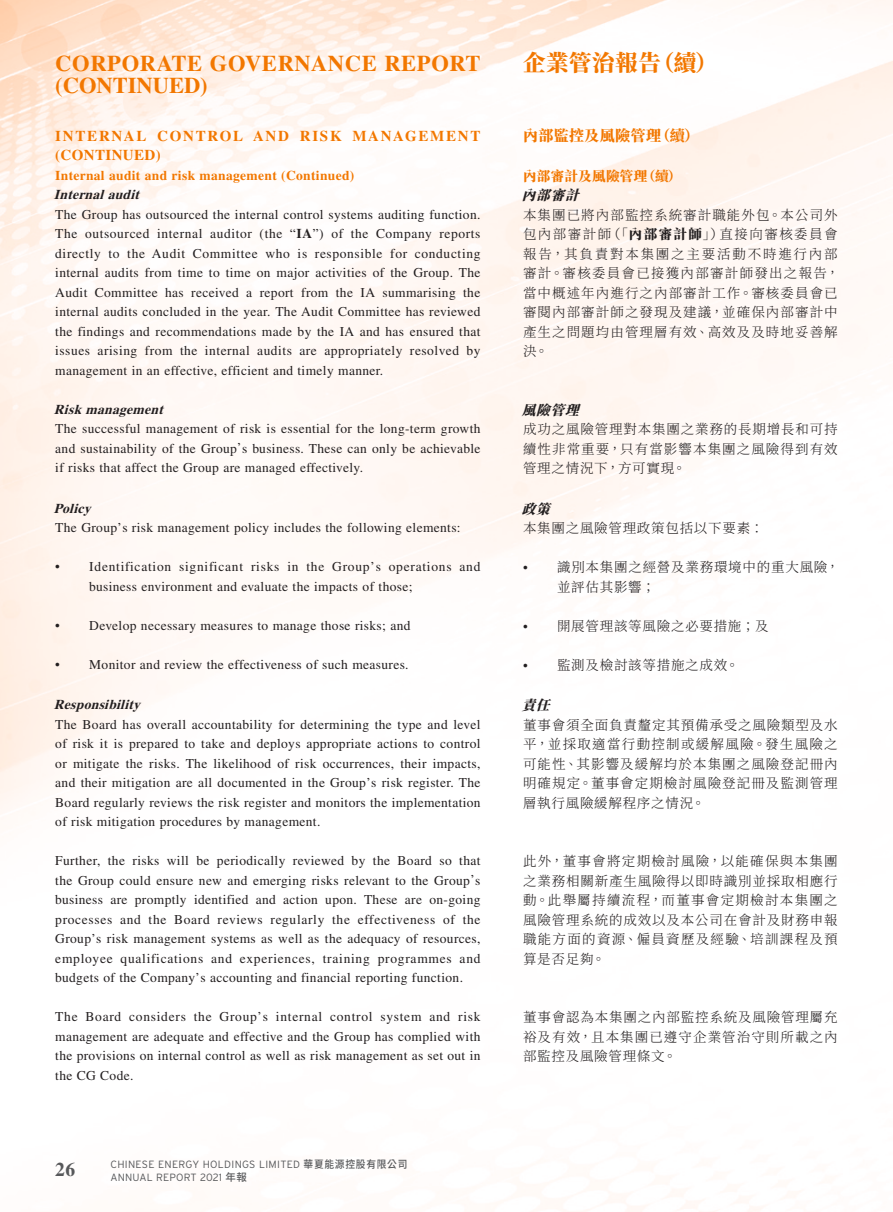
<style>
.page{position:relative;width:893px;height:1212px;background:#fff}
.page>*{position:absolute;margin:0;border:0;box-sizing:border-box;transform-origin:0 0}
.t1{font:700 22.5px "Times LT Std";letter-spacing:.03em;color:#f27700}
.t2{font:700 22.5px "Times LT Std";color:#f27700}
.t3{font:800 22.5px "Source Han Serif TC";letter-spacing:.025em;color:#f27700}
.t4{font:700 19.5px "Times LT Std";color:#57585a}
.Heading_1{font:700 15px/19.5px "Times LT Std";letter-spacing:.12em;color:#f27700}
.C_Heading_1{font:800 15px "Source Han Serif TC";letter-spacing:.025em;color:#f27700}
.Body_Text{font:13.5px/19.5px "Times LT Std";letter-spacing:.025em;color:#231f20;text-align:justify}
.C_Body_Text{font:300 13.5px/19.5px "Source Han Serif TC";letter-spacing:.08em;color:#231f20;text-align:justify}
.Body_Text-2{font:13.5px/19.5px "Times LT Std";letter-spacing:.055em;color:#231f20}
.C_Body_Text-2{font:300 13.5px/19.5px "Source Han Serif TC";letter-spacing:.055em;color:#231f20}
.Heading_3{font:italic 700 13.5px "Times LT Std";color:#231f20}
.Heading_2{font:700 13.5px "Times LT Std";letter-spacing:.025em;color:#f27700}
.C_Heading_2{font:800 13.5px "Source Han Serif TC";letter-spacing:.025em;color:#f27700}
.C_Heading_3{font:italic 800 13.5px "Source Han Serif TC";color:#231f20}
.t5{font:300 10.5px/13.5px "Interstate";letter-spacing:.03em;color:#57585a}
.s1{font-weight:800}
.s2{font-weight:700}
.s3{font-family:"Times LT Std";font-weight:400}
.s4{font-family:"Source Han Sans TC";font-weight:500}
</style>
<div class="page">
<img style="left:0;top:0;width:893px;height:1212px">
<h1 class="t1" style="left:55px;top:49px;width:427px">CORPORATE GOVERNANCE REPORT</h1>
<h1 class="t3" style="left:523px;top:50px;width:196px">企業管治報告（續）</h1>
<h1 class="t2" style="left:55px;top:72px;width:154px">(CONTINUED)</h1>
<p class="C_Heading_1" style="left:523px;top:127px;width:177px">內部監控及風險管理（續）</p>
<p class="C_Heading_2" style="left:523px;top:168px;width:160px">內部審計及風險管理（續）</p>
<p class="C_Heading_3" style="left:522px;top:187px;width:69px">內部審計</p>
<p class="C_Body_Text" style="left:523px;top:205px;width:318px;text-align:left">本集團已將內部監控系統審計職能外包。本公司外包內部審計師（「<span class="s1">內部審計師</span>」）直接向審核委員會報告，其負責對本集團之主要活動不時進行內部審計。審核委員會已接獲內部審計師發出之報告，當中概述年內進行之內部審計工作。審核委員會已審閱內部審計師之發現及建議，並確保內部審計中產生之問題均由管理層有效、高效及及時地妥善解決。</p>
<p class="Heading_1" style="left:55px;top:126px;width:427px">INTERNAL CONTROL AND RISK MANAGEMENT (CONTINUED)</p>
<p class="Heading_2" style="left:55px;top:167px;width:301px">Internal audit and risk management (Continued)</p>
<p class="Heading_3" style="left:54px;top:187px;width:91px">Internalaudit</p>
<p class="Body_Text" style="left:55px;top:204px;width:427px">The Group has outsourced the internal control systems auditing function.<br>The outsourced internal auditor (the “<span class="s2">IA</span>”) of the Company reports directly to the Audit Committee who is responsible for conducting internal audits from time to time on major activities of the Group. The Audit Committee has received a report from the IA summarising the internal audits concluded in the year. The Audit Committee has reviewed the findings and recommendations made by the IA and has ensured that issues arising from the internal audits are appropriately resolved by management in an effective, efficient and timely manner.</p>
<p class="Heading_3" style="left:54px;top:401px;width:115px">Risk management</p>
<p class="Body_Text" style="left:55px;top:419px;width:427px">The successful management of risk is essential for the long-term growth and sustainability of the Group’s business. These can only be achievable if risks that affect the Group are managed effectively.</p>
<p class="Heading_3" style="left:54px;top:500px;width:42px">Policy</p>
<p class="Body_Text" style="left:55px;top:518px;width:407px">The Group’s risk management policy includes the following elements:</p>
<p class="Body_Text-2" style="left:89px;top:557px;width:393px;text-indent:-34px">• Identification significant risks in the Group’s operations and business environment and evaluate the impacts of those;</p>
<p class="Body_Text" style="left:55px;top:615px;width:357px">• Develop necessary measures to manage those risks; and</p>
<p class="Body_Text" style="left:55px;top:654px;width:355px">• Monitor and review the effectiveness of such measures.</p>
<p class="Heading_3" style="left:54px;top:697px;width:92px">Responsibility</p>
<p class="Body_Text" style="left:55px;top:714px;width:427px">The Board has overall accountability for determining the type and level of risk it is prepared to take and deploys appropriate actions to control or mitigate the risks. The likelihood of risk occurrences, their impacts, and their mitigation are all documented in the Group’s risk register. The Board regularly reviews the risk register and monitors the implementation of risk mitigation procedures by management.</p>
<p class="Body_Text" style="left:55px;top:851px;width:427px">Further, the risks will be periodically reviewed by the Board so that the Group could ensure new and emerging risks relevant to the Group’s business are promptly identified and action upon. These are on-going processes and the Board reviews regularly the effectiveness of the Group’s risk management systems as well as the adequacy of resources, employee qualifications and experiences, training programmes and budgets of the Company’s accounting and financial reporting function.</p>
<p class="Body_Text" style="left:55px;top:1007px;width:427px">The Board considers the Group’s internal control system and risk management are adequate and effective and the Group has complied with the provisions on internal control as well as risk management as set out in the CG Code.</p>
<p class="C_Heading_3" style="left:522px;top:402px;width:69px">風險管理</p>
<p class="C_Body_Text" style="left:523px;top:420px;width:316px">成功之風險管理對本集團之業務的長期增長和可持續性非常重要，只有當影響本集團之風險得到有效管理之情況下，方可實現。</p>
<p class="C_Heading_3" style="left:522px;top:501px;width:40px">政策</p>
<p class="C_Body_Text-2" style="left:523px;top:519px;width:242px">本集團之風險管理政策包括以下要素：</p>
<p class="C_Body_Text-2" style="left:557px;top:558px;width:284px;text-indent:-34px"><span class="s3">•</span> 識別本集團之經營及業務環境中的重大風險，並評估其影響；</p>
<p class="C_Body_Text-2" style="left:523px;top:616px;width:247px"><span class="s3">•</span> 開展管理該等風險之必要措施；及</p>
<p class="C_Body_Text-2" style="left:523px;top:655px;width:218px"><span class="s3">•</span> 監測及檢討該等措施之成效。</p>
<p class="C_Heading_3" style="left:522px;top:697px;width:40px">責任</p>
<p class="C_Body_Text" style="left:523px;top:715px;width:316px">董事會須全面負責釐定其預備承受之風險類型及水平，並採取適當行動控制或緩解風險。發生風險之可能性、其影響及緩解均於本集團之風險登記冊內明確規定。董事會定期檢討風險登記冊及監測管理層執行風險緩解程序之情況。</p>
<p class="C_Body_Text" style="left:523px;top:852px;width:316px">此外，董事會將定期檢討風險，以能確保與本集團之業務相關新產生風險得以即時識別並採取相應行動。此舉屬持續流程，而董事會定期檢討本集團之風險管理系統的成效以及本公司在會計及財務申報職能方面的資源、僱員資歷及經驗、培訓課程及預算是否足夠。</p>
<p class="C_Body_Text" style="left:523px;top:1008px;width:316px">董事會認為本集團之內部監控系統及風險管理屬充裕及有效，且本集團已遵守企業管治守則所載之內部監控及風險管理條文。</p>
<h2 class="t4" style="left:55px;top:1158px;width:21px">26</h2>
<p class="t5" style="left:110px;top:1157px;width:299px">CHINESE ENERGY HOLDINGS LIMITED <span class="s4">華夏能源控股有限公司<br></span>ANNUAL REPORT 2021 <span class="s4">年報</span></p>
</div>
